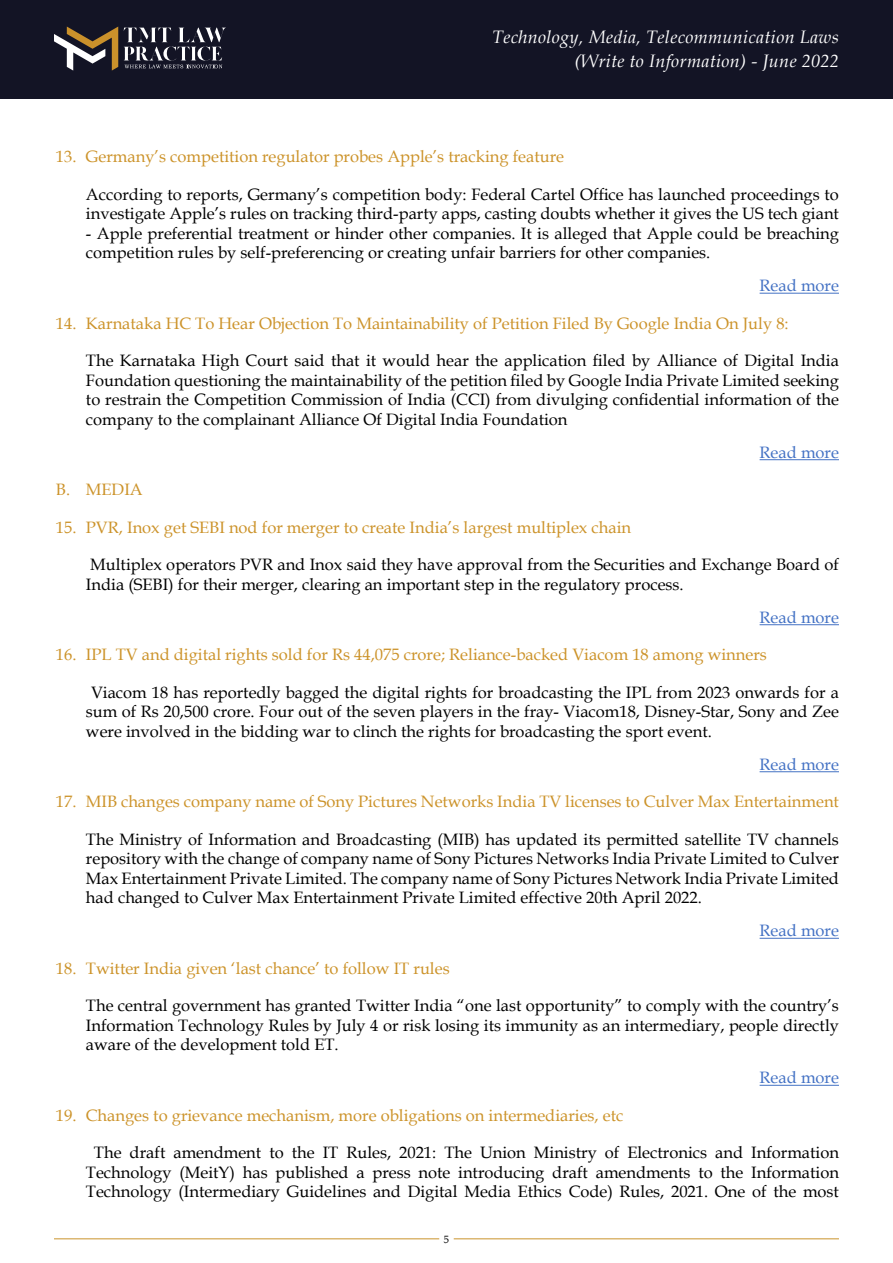
<style>
.page{position:relative;width:893px;height:1263px;background:#fff}
.page>*{position:absolute;margin:0;border:0;box-sizing:border-box;transform-origin:0 0}
.t1{font:italic 18px/24px "Book Antiqua";letter-spacing:.02em;color:#fff;text-align:right}
.t2{font:16.5px/19.5px "Book Antiqua";color:#000;text-align:justify}
.t3{font:16.5px "Book Antiqua";color:#cc932a}
.t4{font:16.5px "Book Antiqua";color:#4472c4}
.t5{font:10.5px "Book Antiqua";color:#000}
</style>
<div class="page">
<hr style="left:54px;top:1238px;width:385px;height:1px;background:#ca942b">
<hr style="left:454px;top:1238px;width:385px;height:1px;background:#ca942b">
<hr style="left:760px;top:293px;width:79px;height:1px;background:#4472c4">
<hr style="left:760px;top:459px;width:79px;height:1px;background:#4472c4">
<hr style="left:760px;top:624px;width:79px;height:1px;background:#4472c4">
<hr style="left:760px;top:771px;width:79px;height:1px;background:#4472c4">
<hr style="left:760px;top:938px;width:79px;height:1px;background:#4472c4">
<hr style="left:760px;top:1085px;width:79px;height:1px;background:#4472c4">
<div style="left:0;top:0;width:893px;height:99px;background:#131425"></div>
<svg style="left:54px;top:27px;width:64px;height:44px"></svg>
<svg style="left:124px;top:28px;width:101px;height:40px"></svg>
<p class="t1" style="left:492px;top:24px;width:348px">Technology, Media, Telecommunication Laws (Write to Information) - June 2022</p>
<p class="t3" style="left:56px;top:145px;width:510px">13. Germany’s competition regulator probes Apple’s tracking feature</p>
<p class="t2" style="left:86px;top:184px;width:754px">According to reports, Germany’s competition body: Federal Cartel Office has launched proceedings to investigate Apple’s rules on tracking third-party apps, casting doubts whether it gives the US tech giant</p>
<p class="t2" style="left:86px;top:223px;width:754px">- Apple preferential treatment or hinder other companies. It is alleged that Apple could be breaching competition rules by self-preferencing or creating unfair barriers for other companies.</p>
<p class="t4" style="left:760px;top:274px;width:81px">Read more</p>
<p class="t3" style="left:56px;top:311px;width:734px">14. Karnataka HC To Hear Objection To Maintainability of Petition Filed By Google India On July 8:</p>
<p class="t2" style="left:86px;top:350px;width:754px">The Karnataka High Court said that it would hear the application filed by Alliance of Digital India Foundation questioning the maintainability of the petition filed by Google India Private Limited seeking to restrain the Competition Commission of India (CCI) from divulging confidential information of the company to the complainant Alliance Of Digital India Foundation</p>
<p class="t4" style="left:760px;top:440px;width:81px">Read more</p>
<p class="t3" style="left:56px;top:478px;width:88px">B. MEDIA</p>
<p class="t3" style="left:56px;top:515px;width:577px">15. PVR, Inox get SEBI nod for merger to create India’s largest multiplex chain</p>
<p class="t2" style="left:86px;top:554px;width:754px">Multiplex operators PVR and Inox said they have approval from the Securities and Exchange Board of<br>India (SEBI) for their merger, clearing an important step in the regulatory process.</p>
<p class="t4" style="left:760px;top:605px;width:81px">Read more</p>
<p class="t3" style="left:56px;top:643px;width:712px">16. IPL TV and digital rights sold for Rs 44,075 crore; Reliance-backed Viacom 18 among winners</p>
<p class="t2" style="left:86px;top:682px;width:754px;text-indent:5px">Viacom 18 has reportedly bagged the digital rights for broadcasting the IPL from 2023 onwards for a sum of Rs 20,500 crore. Four out of the seven players in the fray- Viacom18, Disney-Star, Sony and Zee were involved in the bidding war to clinch the rights for broadcasting the sport event.</p>
<p class="t4" style="left:760px;top:752px;width:81px">Read more</p>
<p class="t3" style="left:56px;top:790px;width:784px">17. MIB changes company name of Sony Pictures Networks India TV licenses to Culver Max Entertainment</p>
<p class="t2" style="left:86px;top:829px;width:754px">The Ministry of Information and Broadcasting (MIB) has updated its permitted satellite TV channels repository with the change of company name of Sony Pictures Networks India Private Limited to Culver Max Entertainment Private Limited. The company name of Sony Pictures Network India Private Limited had changed to Culver Max Entertainment Private Limited effective 20th April 2022.</p>
<p class="t4" style="left:760px;top:919px;width:81px">Read more</p>
<p class="t3" style="left:56px;top:956px;width:395px">18. Twitter India given ‘last chance’ to follow IT rules</p>
<p class="t2" style="left:86px;top:995px;width:754px">The central government has granted Twitter India “one last opportunity” to comply with the country’s Information Technology Rules by July 4 or risk losing its immunity as an intermediary, people directly aware of the development told ET.</p>
<p class="t4" style="left:760px;top:1066px;width:81px">Read more</p>
<p class="t3" style="left:56px;top:1104px;width:569px">19. Changes to grievance mechanism, more obligations on intermediaries, etc</p>
<p class="t2" style="left:86px;top:1142px;width:754px;text-align:center">The draft amendment to the IT Rules, 2021: The Union Ministry of Electronics and Information<br>Technology (MeitY) has published a press note introducing draft amendments to the Information<br>Technology (Intermediary Guidelines and Digital Media Ethics Code) Rules, 2021. One of the most</p>
<p class="t5" style="left:444px;top:1232px;width:7px">5</p>
</div>
